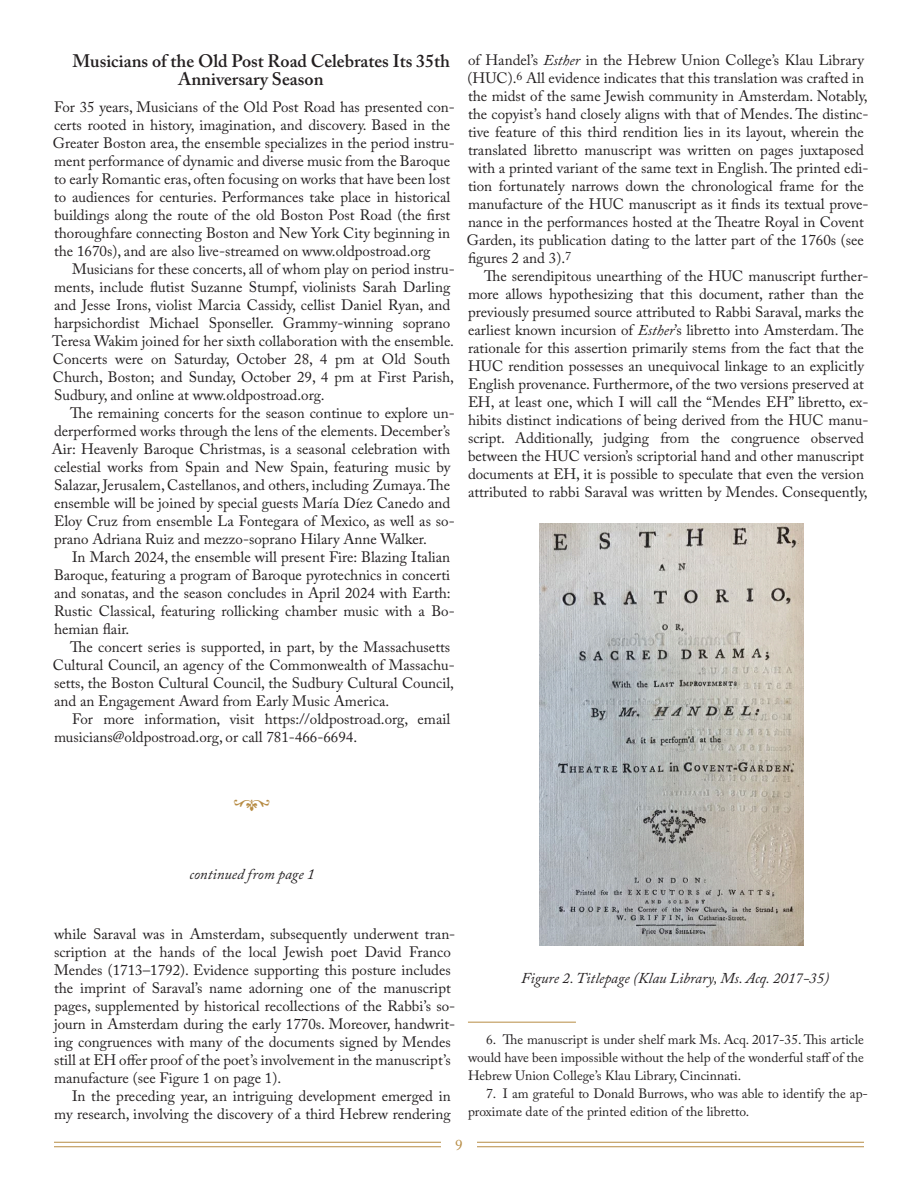
<style>
.page{position:relative;width:918px;height:1188px;background:#fff}
.page>*{position:absolute;margin:0;border:0;box-sizing:border-box;transform-origin:0 0}
.t1{font:600 18px/18px "Adobe Caslon Pro";color:#231f20}
.t2{font:15px/18px "Adobe Caslon Pro";color:#231f20}
.t3{font:italic 15px "Adobe Caslon Pro";color:#231f20}
.t4{font:15px "Adobe Caslon Pro";color:#b78c44}
.t5{font:13.5px/18px "Adobe Caslon Pro";color:#231f20;text-align:justify}
.s1{font-style:italic}
</style>
<div class="page">
<hr style="left:54px;top:1146px;width:387px;height:1px;background:#b78c44">
<hr style="left:54px;top:1142px;width:387px;height:1px;background:#b78c44">
<hr style="left:477px;top:1146px;width:387px;height:1px;background:#b78c44">
<hr style="left:477px;top:1142px;width:387px;height:1px;background:#b78c44">
<img style="left:540px;top:523px;width:263px;height:422px">
<hr style="left:468px;top:1022px;width:108px;height:1px;background:#b78c44">
<p class="t1" style="left:178px;top:54px;width:273px;text-indent:-106px">Musicians of the Old Post Road Celebrates Its 35th<br>Anniversary Season</p>
<p class="t2" style="left:53px;top:99px;width:404px">For 35 years, Musicians of the Old Post Road has presented con&shy;certs rooted in history, imagination, and discovery. Based in the Greater Boston area, the ensemble specializes in the period instru&shy;ment performance of dynamic and diverse music from the Baroque to early Romantic eras, often focusing on works that have been lost to audiences for centuries. Performances take place in historical buildings along the route of the old Boston Post Road (the first thoroughfare connecting Boston and New York City beginning in the 1670s), and are also live-streamed on www.oldpostroad.org</p>
<p class="t2" style="left:52px;top:261px;width:404px;text-indent:20px">Musicians for these concerts, all of whom play on period instru&shy;ments, include flutist Suzanne Stumpf, violinists Sarah Darling and Jesse Irons, violist Marcia Cassidy, cellist Daniel Ryan, and harpsichordist Michael Sponseller. Grammy-winning soprano Teresa Wakim joined for her sixth collaboration with the ensemble.<br>Concerts were on Saturday, October 28, 4 pm at Old South Church, Boston; and Sunday, October 29, 4 pm at First Parish, Sudbury, and online at www.oldpostroad.org.</p>
<p class="t2" style="left:52px;top:405px;width:405px;text-indent:18px">The remaining concerts for the season continue to explore un&shy;derperformed works through the lens of the elements. December’s Air: Heavenly Baroque Christmas, is a seasonal celebration with celestial works from Spain and New Spain, featuring music by Salazar, Jerusalem, Castellanos, and others, including Zumaya. The ensemble will be joined by special guests María Díez Canedo and Eloy Cruz from ensemble La Fontegara of Mexico, as well as so&shy;prano Adriana Ruiz and mezzo-soprano Hilary Anne Walker.</p>
<p class="t2" style="left:54px;top:549px;width:402px;text-indent:18px">In March 2024, the ensemble will present Fire: Blazing Italian Baroque, featuring a program of Baroque pyrotechnics in concerti and sonatas, and the season concludes in April 2024 with Earth:<br>Rustic Classical, featuring rollicking chamber music with a Bo&shy;hemian flair.</p>
<p class="t2" style="left:53px;top:639px;width:403px;text-indent:17px">The concert series is supported, in part, by the Massachusetts Cultural Council, an agency of the Commonwealth of Massachu&shy;setts, the Boston Cultural Council, the Sudbury Cultural Council, and an Engagement Award from Early Music America.</p>
<p class="t2" style="left:54px;top:711px;width:398px;text-indent:18px">For more information, visit https://oldpostroad.org, email musicians@oldpostroad.org, or call 781-466-6694.</p>
<p class="t2" style="left:467px;top:52px;width:403px">of Handel’s <span class="s1">Esther</span> in the Hebrew Union College’s Klau Library (HUC).<sup>6</sup> All evidence indicates that this translation was crafted in the midst of the same Jewish community in Amsterdam. Notably, the copyist’s hand closely aligns with that of Mendes. The distinc&shy;tive feature of this third rendition lies in its layout, wherein the translated libretto manuscript was written on pages juxtaposed with a printed variant of the same text in English. The printed edi&shy;tion fortunately narrows down the chronological frame for the manufacture of the HUC manuscript as it finds its textual prove&shy;nance in the performances hosted at the Theatre Royal in Covent Garden, its publication dating to the latter part of the 1760s (see figures 2 and 3).<sup>7</sup></p>
<p class="t2" style="left:468px;top:268px;width:402px;text-indent:16px">The serendipitous unearthing of the HUC manuscript further&shy;more allows hypothesizing that this document, rather than the previously presumed source attributed to Rabbi Saraval, marks the earliest known incursion of <span class="s1">Esther</span>’s libretto into Amsterdam. The rationale for this assertion primarily stems from the fact that the HUC rendition possesses an unequivocal linkage to an explicitly English provenance. Furthermore, of the two versions preserved at EH, at least one, which I will call the “Mendes EH” libretto, ex&shy;hibits distinct indications of being derived from the HUC manu&shy;script. Additionally, judging from the congruence observed between the HUC version’s scriptorial hand and other manuscript documents at EH, it is possible to speculate that even the version attributed to rabbi Saraval was written by Mendes. Consequently,</p>
<p class="t3" style="left:189px;top:868px;width:127px">continued from page 1</p>
<p class="t2" style="left:54px;top:927px;width:403px">while Saraval was in Amsterdam, subsequently underwent tran&shy;scription at the hands of the local Jewish poet David Franco Mendes (1713–1792). Evidence supporting this posture includes the imprint of Saraval’s name adorning one of the manuscript pages, supplemented by historical recollections of the Rabbi’s so&shy;journ in Amsterdam during the early 1770s. Moreover, handwrit&shy;ing congruences with many of the documents signed by Mendes still at EH offer proof of the poet’s involvement in the manuscript’s manufacture (see Figure 1 on page 1).</p>
<p class="t2" style="left:54px;top:1089px;width:398px;text-align:right">In the preceding year, an intriguing development emerged in my research, involving the discovery of a third Hebrew rendering</p>
<p class="t3" style="left:521px;top:972px;width:310px">Figure 2. Titlepage (Klau Library, Ms. Acq. 2017-35)</p>
<p class="t5" style="left:468px;top:1032px;width:398px;text-indent:18px">6. The manuscript is under shelf mark Ms. Acq. 2017-35. This article would have been impossible without the help of the wonderful staff of the Hebrew Union College’s Klau Library, Cincinnati.</p>
<p class="t5" style="left:468px;top:1086px;width:402px;text-indent:18px">7. I am grateful to Donald Burrows, who was able to identify the ap&shy;proximate date of the printed edition of the libretto.</p>
<p class="t4" style="left:455px;top:1139px;width:9px">9</p>
</div>
